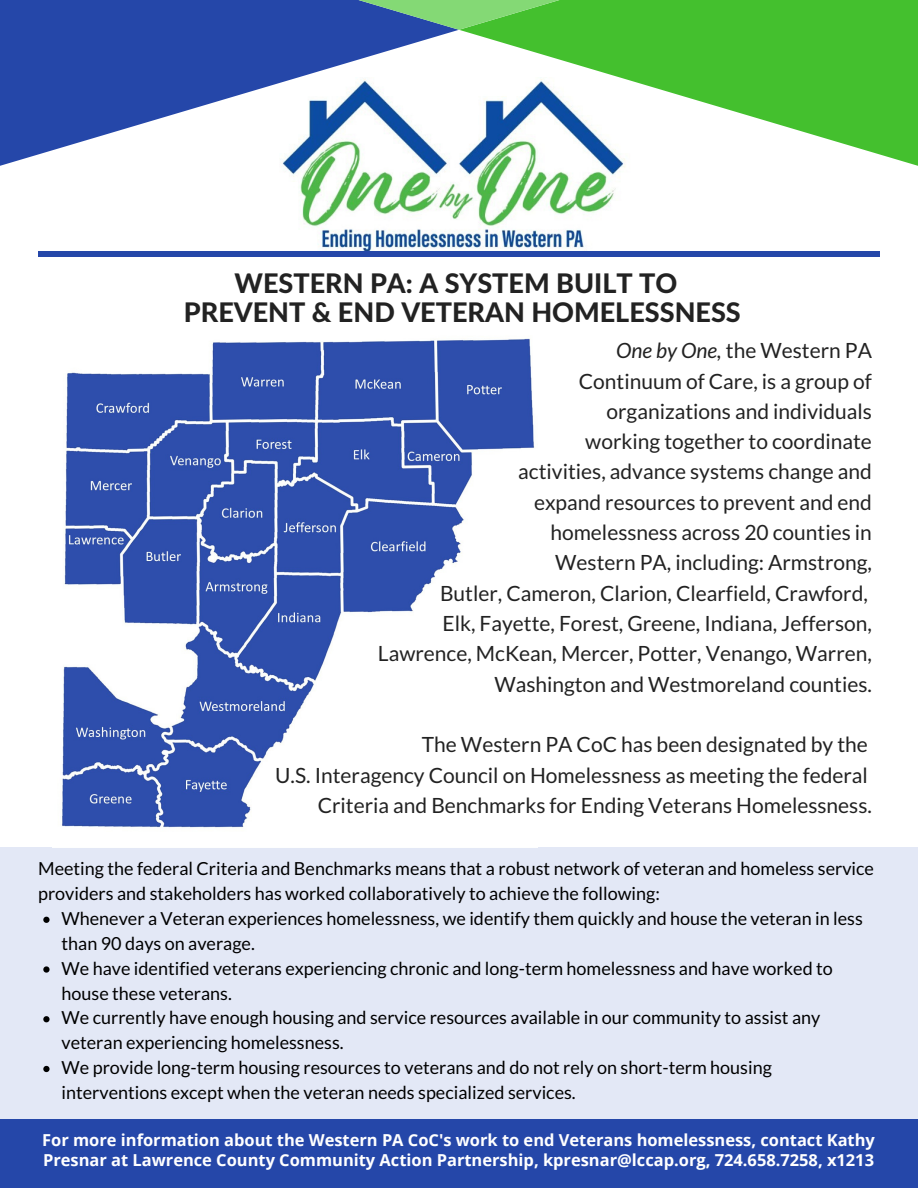
<style>
.page{position:relative;width:918px;height:1188px;background:#fff}
.page>*{position:absolute;margin:0;border:0;box-sizing:border-box;transform-origin:0 0}
.t1{font:800 27px/28px "Lato Latin";color:#222;text-align:center}
.t2{font:21px/30.3px "Lato";color:#222;text-align:right}
.t3{font:18px/24.9px "Lato";color:#000}
.t4{font:700 16.5px/20.2px "Open Sans";color:#fff}
.s1{font-style:italic}
</style>
<div class="page">
<img style="left:300px;top:185px;width:316px;height:66px">
<svg style="left:0;top:0;width:458px;height:185px;fill:#254ba9"></svg>
<svg style="left:459px;top:0;width:459px;height:185px"></svg>
<svg style="left:258px;top:0;width:402px;height:30px;background:#48986e"></svg>
<div style="left:38px;top:251px;width:842px;height:6px;background:#2547a9"></div>
<div style="left:0;top:848px;width:918px;height:280px;background:#e3e8f6"></div>
<div style="left:0;top:1119px;width:918px;height:69px;background:#2547a9"></div>
<img style="left:62px;top:338px;width:473px;height:490px">
<svg style="left:43px;top:917px;width:7px;height:6px"></svg>
<svg style="left:43px;top:966px;width:7px;height:7px"></svg>
<svg style="left:43px;top:1016px;width:7px;height:6px"></svg>
<svg style="left:43px;top:1066px;width:7px;height:6px"></svg>
<h1 class="t1" style="left:184px;top:269px;width:558px">WESTERN PA: A SYSTEM BUILT TO<br>PREVENT &amp; END VETERAN HOMELESSNESS</h1>
<p class="t2" style="left:378px;top:335px;width:496px"><span class="s1">One by One,</span> the Western PA<br>Continuum of Care, is a group of<br>organizations and individuals<br>working together to coordinate<br>activities, advance systems change and<br>expand resources to prevent and end<br>homelessness across 20 counties in<br>Western PA, including: Armstrong,<br>Butler, Cameron, Clarion, Clearfield, Crawford,<br>Elk, Fayette, Forest, Greene, Indiana, Jefferson, Lawrence, McKean, Mercer, Potter, Venango, Warren, Washington and Westmoreland counties.</p>
<p class="t2" style="left:275px;top:729px;width:598px">The Western PA CoC has been designated by the<br>U.S. Interagency Council on Homelessness as meeting the federal<br>Criteria and Benchmarks for Ending Veterans Homelessness.</p>
<p class="t3" style="left:38px;top:856px;width:837px">Meeting the federal Criteria and Benchmarks means that a robust network of veteran and homeless service providers and stakeholders has worked collaboratively to achieve the following:</p>
<p class="t3" style="left:62px;top:906px;width:803px">Whenever a Veteran experiences homelessness, we identify them quickly and house the veteran in less than 90 days on average.<br>We have identified veterans experiencing chronic and long-term homelessness and have worked to house these veterans.<br>We currently have enough housing and service resources available in our community to assist any veteran experiencing homelessness.<br>We provide long-term housing resources to veterans and do not rely on short-term housing interventions except when the veteran needs specialized services.</p>
<p class="t4" style="left:42px;top:1129px;width:834px">For more information about the Western PA CoC's work to end Veterans homelessness, contact Kathy<br>Presnar at Lawrence County Community Action Partnership, kpresnar@lccap.org, 724.658.7258, x1213</p>
</div>
